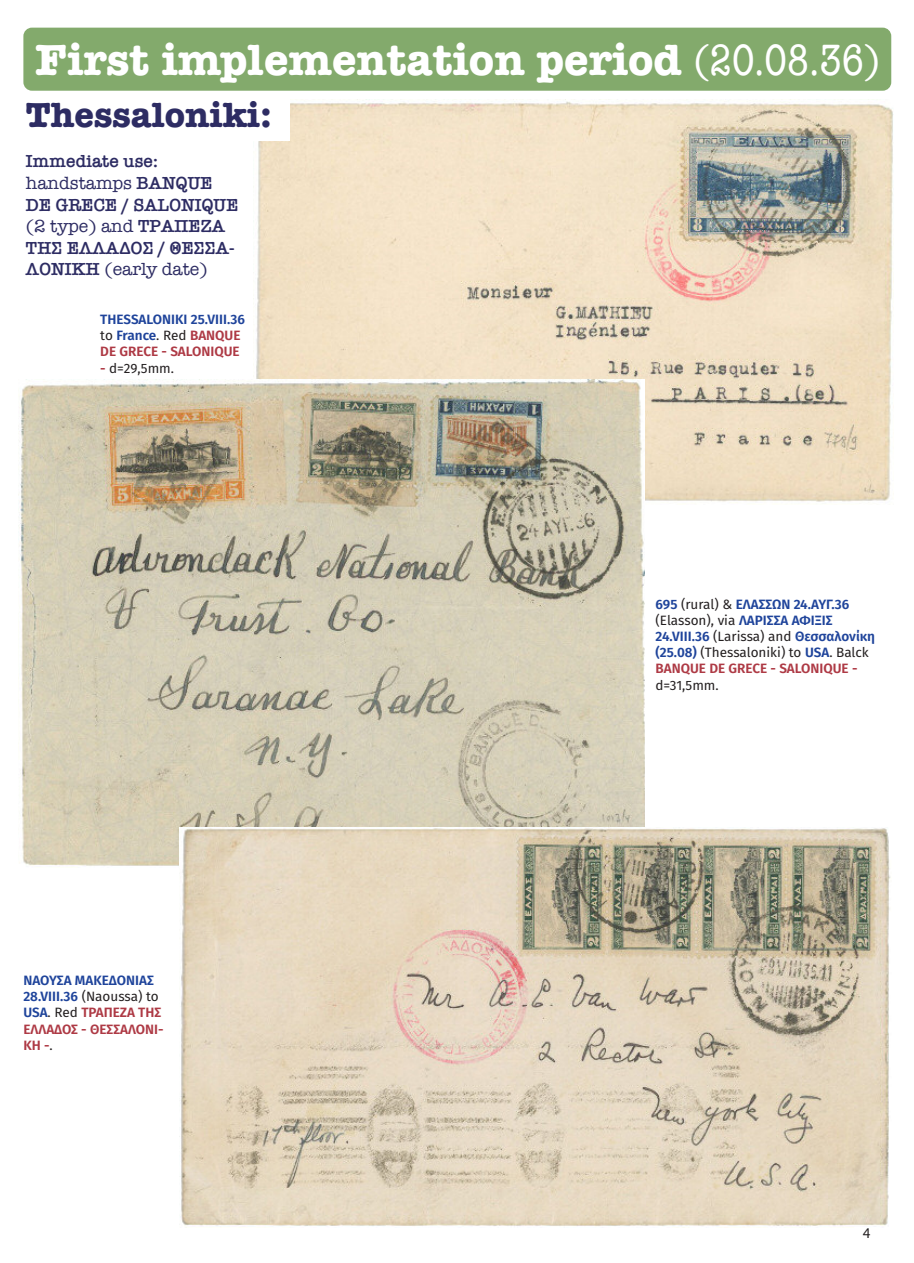
<style>
.page{position:relative;width:914px;height:1263px;background:#fff}
.page>*{position:absolute;margin:0;border:0;box-sizing:border-box;transform-origin:0 0}
.t1{font:700 45px "American Typewriter";color:#fff}
.t2{font:700 36px "American Typewriter";color:#2d2c63}
.t3{font:600 18px/21.6px "American Typewriter";color:#2d2c63}
.t4{font:600 13.5px/16.2px "Fira Sans";color:#1f449b}
.t5{font:600 13.5px/16.2px "Fira Sans";color:#ae3a45}
.t6{font:13.5px "Fira Sans";color:#231f20}
.t7{font:13.5px "Lucida Grande";color:#231f20}
.s1{font-weight:400;font-stretch:condensed}
.s2{font-weight:400}
.s3{font-weight:400;color:#231f20}
.s4{color:#ae3a45}
.s5{font-weight:600;color:#ae3a45}
.s6{color:#1f449b}
</style>
<div class="page">
<div style="left:23px;top:28px;width:868px;height:63px;background:#83aa6c;border-radius:9px"></div>
<img style="left:253px;top:101px;width:641px;height:401px">
<div style="left:248px;top:92px;width:42px;height:49px;background:#fff"></div>
<img style="left:19px;top:380px;width:625px;height:486px">
<img style="left:180px;top:828px;width:711px;height:400px">
<h1 class="t1" style="left:35px;top:32px;width:845px">First implementation period <span class="s1">(20.08.36)</span></h1>
<h2 class="t2" style="left:26px;top:93px;width:247px">Thessaloniki:</h2>
<h3 class="t3" style="left:26px;top:151px;width:214px">Immediate use: <span class="s2">handstamps</span> BANQUE<br>DE GRECE / SALONIQUE <span class="s2">(2 type) and</span> ΤΡΑΠΕΖΑ<br>ΤΗΣ ΕΛΛΑΔΟΣ / ΘΕΣΣΑ-<br>ΛΟΝΙΚΗ <span class="s2">(early date)</span></h3>
<p class="t4" style="left:100px;top:312px;width:146px">THESSALONIKI 25.VIII.36 <span class="s3">to</span> France<span class="s3">. Red</span> <span class="s4">BANQUE<br>DE GRECE - SALONIQUE</span></p>
<p class="t6" style="left:100px;top:363px;width:75px"><span class="s5">-</span> d=29,5mm.</p>
<p class="t5" style="left:23px;top:973px;width:142px"><span class="s6">ΝΑΟΥΣΑ ΜΑΚΕΔΟΝΙΑΣ<br>28.VIII.36</span> <span class="s3">(Naoussa) to<br></span><span class="s6">USA</span><span class="s3">. Red</span> ΤΡΑΠΕΖΑ ΤΗΣ<br>ΕΛΛΑΔΟΣ - ΘΕΣΣΑΛΟΝΙ-<br>ΚΗ -<span class="s3">.</span></p>
<p class="t4" style="left:655px;top:597px;width:221px">695 <span class="s3">(rural) &amp;</span> ΕΛΑΣΣΩΝ 24.ΑΥΓ.36 <span class="s3">(Elasson), via</span> ΛΑΡΙΣΣΑ ΑΦΙΞΙΣ 24.VIII.36 <span class="s3">(Larissa) and</span> Θεσσαλονίκη (25.08) <span class="s3">(Thessaloniki) to</span> USA<span class="s3">. Balck </span><span class="s4">BANQUE DE GRECE - SALONIQUE -</span></p>
<p class="t6" style="left:655px;top:680px;width:65px">d=31,5mm.</p>
<p class="t7" style="left:862px;top:1225px;width:10px">4</p>
</div>
